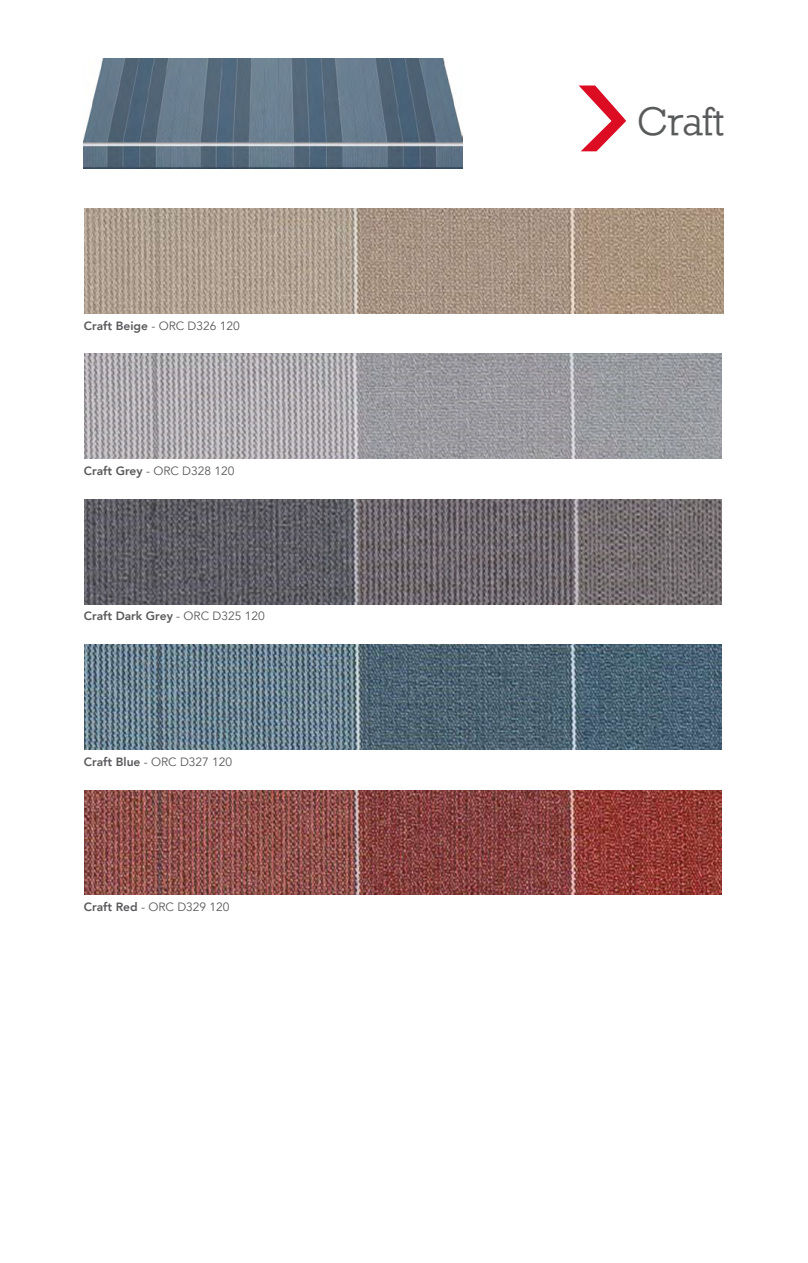
<style>
.page{position:relative;width:808px;height:1263px;background:#fff}
.page>*{position:absolute;margin:0;border:0;box-sizing:border-box;transform-origin:0 0}
.t1{font:700 40.5px "Nilland";letter-spacing:-.01em;color:#595a5b}
.t2{font:12px "Avenir";color:#59595c}
.t3{font:800 12px "Avenir";color:#59595c}
.s1{font-weight:800}
.s2{font-weight:400}
</style>
<div class="page">
<img style="left:84px;top:59px;width:378px;height:110px">
<svg style="left:579px;top:85px;width:47px;height:66px"></svg>
<img style="left:85px;top:354px;width:637px;height:105px">
<img style="left:85px;top:499px;width:637px;height:105px">
<img style="left:85px;top:645px;width:637px;height:104px">
<img style="left:85px;top:790px;width:637px;height:105px">
<img style="left:85px;top:208px;width:638px;height:105px">
<p class="t2" style="left:84px;top:319px;width:157px"><span class="s1">Craft Beige</span> - ORC D326 120</p>
<p class="t2" style="left:84px;top:464px;width:152px"><span class="s1">Craft Grey</span> - ORC D328 120</p>
<p class="t3" style="left:84px;top:605px;width:182px">Craft Dark Grey <span class="s2">- ORC D325 120</span></p>
<p class="t2" style="left:84px;top:754px;width:150px"><span class="s1">Craft Blue</span> - ORC D327 120</p>
<p class="t2" style="left:84px;top:900px;width:147px"><span class="s1">Craft Red</span> - ORC D329 120</p>
<h1 class="t1" style="left:637px;top:97px;width:89px">Craft</h1>
</div>
